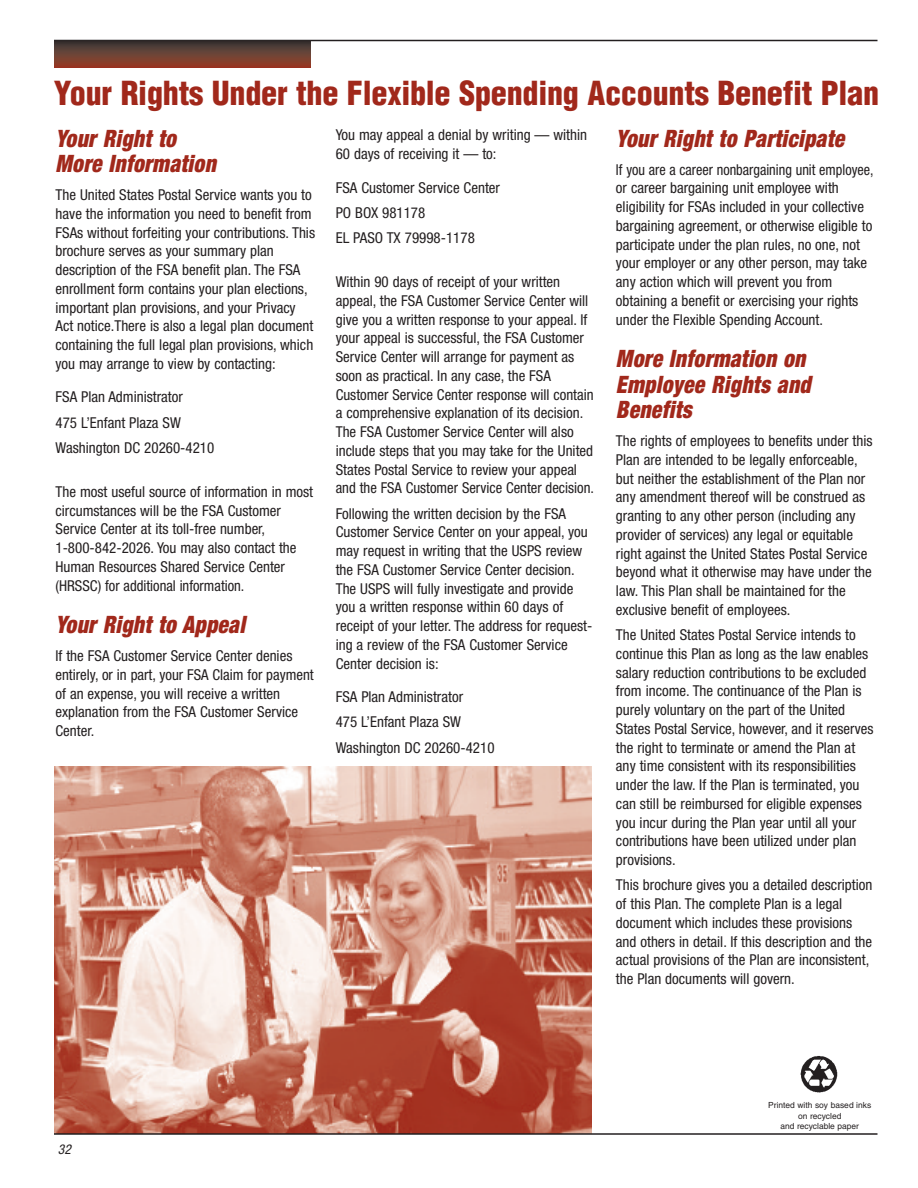
<style>
.page{position:relative;width:918px;height:1188px;background:#fff}
.page>*{position:absolute;margin:0;border:0;box-sizing:border-box;transform-origin:0 0}
.t1{font:900 condensed 32.4px "Helvetica";letter-spacing:-.005em;color:#a1281b}
.t2{font:italic 900 condensed 24px/25.5px "Helvetica Neue";letter-spacing:.015em;color:#a1281b;scale:.9 1}
.t3{font:condensed 15px/18.8px "Helvetica Neue";color:#231f20}
.t4{font:condensed 15px/18.8px "Helvetica Neue";color:#231f20;scale:.95 1}
.t5{font:italic condensed 13.5px "Helvetica Neue";color:#231f20}
.t6{font:8.4px/10.1px "Helvetica";color:#231f20;text-align:center}
</style>
<div class="page">
<hr style="left:54px;top:40px;width:824px;height:1px;background:#231f20">
<img style="left:54px;top:767px;width:537px;height:366px">
<img style="left:800px;top:1055px;width:38px;height:38px">
<hr style="left:54px;top:1133px;width:824px;height:2px;background:#231f20">
<div style="left:54px;top:40px;width:256px;height:28px;background:linear-gradient(to bottom,#343b3a,#9a4029)"></div>
<p class="t1" style="left:54px;top:75px;width:827px">Your Rights Under the Flexible Spending Accounts Benefit Plan</p>
<p class="t2" style="left:56px;top:128px;width:180px">Your Right to<br>More Information</p>
<p class="t3" style="left:56px;top:187px;width:261px">The United States Postal Service wants you to have the information you need to benefit from FSAs without forfeiting your contributions. This brochure serves as your summary plan description of the FSA benefit plan. The FSA enrollment form contains your plan elections, important plan provisions, and your Privacy Act notice.There is also a legal plan document containing the full legal plan provisions, which you may arrange to view by contacting:</p>
<p class="t3" style="left:56px;top:386px;width:160px;line-height:25.2px">FSA Plan Administrator<br>475 L’Enfant Plaza SW<br>Washington DC 20260-4210</p>
<p class="t3" style="left:56px;top:483px;width:259px">The most useful source of information in most circumstances will be the FSA Customer Service Center at its toll-free number, 1-800-842-2026. You may also contact the Human Resources Shared Service Center (HRSSC) for additional information.</p>
<p class="t2" style="left:56px;top:614px;width:212px">Your Right to Appeal</p>
<p class="t3" style="left:56px;top:648px;width:260px">If the FSA Customer Service Center denies entirely, or in part, your FSA Claim for payment of an expense, you will receive a written explanation from the FSA Customer Service Center.</p>
<p class="t3" style="left:336px;top:127px;width:253px">You may appeal a denial by writing — within<br>60 days of receiving it — to:</p>
<p class="t3" style="left:336px;top:176px;width:166px;line-height:25.2px">FSA Customer Service Center<br>PO BOX 981178<br>EL PASO TX 79998-1178</p>
<p class="t3" style="left:336px;top:274px;width:260px">Within 90 days of receipt of your written appeal, the FSA Customer Service Center will give you a written response to your appeal. If your appeal is successful, the FSA Customer Service Center will arrange for payment as soon as practical. In any case, the FSA Customer Service Center response will contain a comprehensive explanation of its decision.<br>The FSA Customer Service Center will also include steps that you may take for the United States Postal Service to review your appeal and the FSA Customer Service Center decision.</p>
<p class="t3" style="left:336px;top:505px;width:258px">Following the written decision by the FSA Customer Service Center on your appeal, you may request in writing that the USPS review the FSA Customer Service Center decision.<br>The USPS will fully investigate and provide you a written response within 60 days of receipt of your letter. The address for request&shy;ing a review of the FSA Customer Service Center decision is:</p>
<p class="t3" style="left:336px;top:685px;width:160px;line-height:25.2px">FSA Plan Administrator<br>475 L’Enfant Plaza SW<br>Washington DC 20260-4210</p>
<p class="t2" style="left:616px;top:128px;width:255px">Your Right to Participate</p>
<p class="t4" style="left:616px;top:161px;width:273px">If you are a career nonbargaining unit employee, or career bargaining unit employee with eligibility for FSAs included in your collective bargaining agreement, or otherwise eligible to participate under the plan rules, no one, not your employer or any other person, may take any action which will prevent you from obtaining a benefit or exercising your rights under the Flexible Spending Account.</p>
<p class="t2" style="left:616px;top:348px;width:218px">More Information on<br>Employee Rights and<br>Benefits</p>
<p class="t3" style="left:616px;top:433px;width:258px">The rights of employees to benefits under this Plan are intended to be legally enforceable, but neither the establishment of the Plan nor any amendment thereof will be construed as granting to any other person (including any provider of services) any legal or equitable right against the United States Postal Service beyond what it otherwise may have under the law. This Plan shall be maintained for the exclusive benefit of employees.</p>
<p class="t3" style="left:616px;top:627px;width:259px">The United States Postal Service intends to continue this Plan as long as the law enables salary reduction contributions to be excluded from income. The continuance of the Plan is purely voluntary on the part of the United States Postal Service, however, and it reserves the right to terminate or amend the Plan at any time consistent with its responsibilities under the law. If the Plan is terminated, you can still be reimbursed for eligible expenses you incur during the Plan year until all your contributions have been utilized under plan provisions.</p>
<p class="t3" style="left:616px;top:877px;width:258px">This brochure gives you a detailed description of this Plan. The complete Plan is a legal document which includes these provisions and others in detail. If this description and the actual provisions of the Plan are inconsistent, the Plan documents will govern.</p>
<p class="t5" style="left:58px;top:1145px;width:14px">32</p>
<p class="t6" style="left:768px;top:1101px;width:104px">Printed with soy based inks on recycled<br>and recyclable paper</p>
</div>
